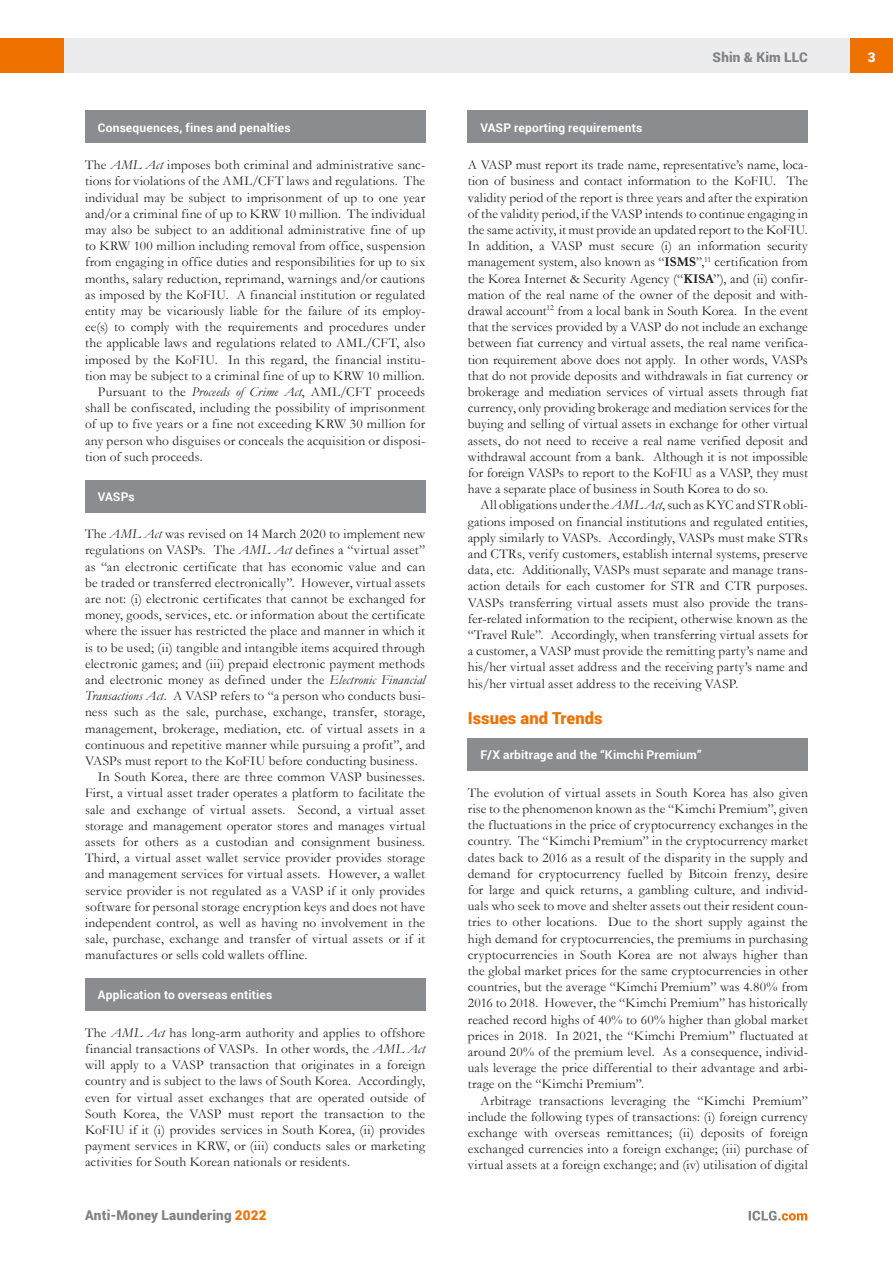
<style>
.page{position:relative;width:893px;height:1263px;background:#fff}
.page>*{position:absolute;margin:0;border:0;box-sizing:border-box;transform-origin:0 0}
.MS_Heading{font:900 16.5px "Roboto";letter-spacing:.005em;color:#ef7100}
.MS_Body_Text_-_First{font:13.5px/16.2px "Garamond";letter-spacing:.005em;color:#231f20;text-align:justify}
.MS_Body_Text_-_Secon{font:13.5px/16.2px "Garamond";letter-spacing:.01em;color:#231f20;text-align:justify}
.t1{font:900 13.5px "Roboto";letter-spacing:.015em;color:#808285}
.t2{font:900 13.5px "Roboto";color:#fff}
.MS_-_Question{font:700 12px "Roboto";letter-spacing:.015em;color:#fff}
.MS_-_Question_follow{font:700 12px "Roboto";letter-spacing:.015em;color:#fff}
.s1{font-style:italic}
.s2{color:#ef7100}
.s3{font-weight:700}
</style>
<div class="page">
<div style="left:64px;top:38px;width:786px;height:34px;background:#ececee"></div>
<div style="left:850px;top:38px;width:43px;height:34px;background:#ef7100"></div>
<div style="left:0;top:38px;width:64px;height:34px;background:#ef7100"></div>
<svg style="left:749px;top:1211px;width:58px;height:9px"></svg>
<div style="left:468px;top:111px;width:340px;height:32px;background:#8a8c8f"></div>
<div style="left:468px;top:738px;width:340px;height:33px;background:#8a8c8f"></div>
<div style="left:85px;top:111px;width:340px;height:32px;background:#8a8c8f"></div>
<div style="left:85px;top:480px;width:340px;height:32px;background:#8a8c8f"></div>
<div style="left:85px;top:978px;width:340px;height:33px;background:#8a8c8f"></div>
<p class="MS_-_Question" style="left:98px;top:119px;width:194px">Consequences, fines and penalties</p>
<p class="MS_Body_Text_-_First" style="left:85px;top:156px;width:342px">The <span class="s1">AML Act</span> imposes both criminal and administrative sanc&shy;tions for violations of the AML/CFT laws and regulations. The individual may be subject to imprisonment of up to one year and/or a criminal fine of up to KRW 10 million. The individual may also be subject to an additional administrative fine of up to KRW 100 million including removal from office, suspension from engaging in office duties and responsibilities for up to six months, salary reduction, reprimand, warnings and/or cautions as imposed by the KoFIU. A financial institution or regulated entity may be vicariously liable for the failure of its employ&shy;ee(s) to comply with the requirements and procedures under the applicable laws and regulations related to AML/CFT, also imposed by the KoFIU. In this regard, the financial institu&shy;tion may be subject to a criminal fine of up to KRW 10 million.</p>
<p class="MS_Body_Text_-_Secon" style="left:85px;top:383px;width:342px;text-indent:13px">Pursuant to the <span class="s1">Proceeds of Crime Act</span>, AML/CFT proceeds shall be confiscated, including the possibility of imprisonment of up to five years or a fine not exceeding KRW 30 million for any person who disguises or conceals the acquisition or disposi&shy;tion of such proceeds.</p>
<p class="MS_-_Question" style="left:98px;top:488px;width:39px">VASPs</p>
<p class="MS_Body_Text_-_First" style="left:85px;top:525px;width:342px">The <span class="s1">AML Act</span> was revised on 14 March 2020 to implement new regulations on VASPs. The <span class="s1">AML Act</span> defines a “virtual asset” as “an electronic certificate that has economic value and can be traded or transferred electronically”. However, virtual assets are not: (i) electronic certificates that cannot be exchanged for money, goods, services, etc. or information about the certificate where the issuer has restricted the place and manner in which it is to be used; (ii) tangible and intangible items acquired through electronic games; and (iii) prepaid electronic payment methods and electronic money as defined under the <span class="s1">Electronic Financial Transactions Act</span>. A VASP refers to “a person who conducts busi&shy;ness such as the sale, purchase, exchange, transfer, storage, management, brokerage, mediation, etc. of virtual assets in a continuous and repetitive manner while pursuing a profit”, and VASPs must report to the KoFIU before conducting business.</p>
<p class="MS_Body_Text_-_Secon" style="left:85px;top:768px;width:342px;text-indent:13px">In South Korea, there are three common VASP businesses.<br>First, a virtual asset trader operates a platform to facilitate the sale and exchange of virtual assets. Second, a virtual asset storage and management operator stores and manages virtual assets for others as a custodian and consignment business.<br>Third, a virtual asset wallet service provider provides storage and management services for virtual assets. However, a wallet service provider is not regulated as a VASP if it only provides software for personal storage encryption keys and does not have independent control, as well as having no involvement in the sale, purchase, exchange and transfer of virtual assets or if it manufactures or sells cold wallets offline.</p>
<p class="MS_-_Question" style="left:98px;top:986px;width:176px">Application to overseas entities</p>
<p class="MS_Body_Text_-_First" style="left:85px;top:1024px;width:342px">The <span class="s1">AML Act</span> has long-arm authority and applies to offshore financial transactions of VASPs. In other words, the <span class="s1">AML Act </span>will apply to a VASP transaction that originates in a foreign country and is subject to the laws of South Korea. Accordingly, even for virtual asset exchanges that are operated outside of South Korea, the VASP must report the transaction to the KoFIU if it (i) provides services in South Korea, (ii) provides payment services in KRW, or (iii) conducts sales or marketing activities for South Korean nationals or residents.</p>
<p class="t1" style="left:85px;top:1206px;width:183px">Anti-Money Laundering <span class="s2">2022</span></p>
<p class="t1" style="left:713px;top:48px;width:97px">Shin &amp; Kim LLC</p>
<p class="t2" style="left:868px;top:48px;width:9px">3</p>
<p class="MS_-_Question" style="left:480px;top:119px;width:163px">VASP reporting requirements</p>
<p class="MS_Body_Text_-_First" style="left:468px;top:156px;width:342px">A VASP must report its trade name, representative’s name, loca&shy;tion of business and contact information to the KoFIU. The validity period of the report is three years and after the expiration of the validity period, if the VASP intends to continue engaging in the same activity, it must provide an updated report to the KoFIU.<br>In addition, a VASP must secure (i) an information security management system, also known as “<span class="s3">ISMS</span>”,<sup>11</sup> certification from the Korea Internet &amp; Security Agency (“<span class="s3">KISA</span>”), and (ii) confir&shy;mation of the real name of the owner of the deposit and with&shy;drawal account<sup>12</sup> from a local bank in South Korea. In the event that the services provided by a VASP do not include an exchange between fiat currency and virtual assets, the real name verifica&shy;tion requirement above does not apply. In other words, VASPs that do not provide deposits and withdrawals in fiat currency or brokerage and mediation services of virtual assets through fiat currency, only providing brokerage and mediation services for the buying and selling of virtual assets in exchange for other virtual assets, do not need to receive a real name verified deposit and withdrawal account from a bank. Although it is not impossible for foreign VASPs to report to the KoFIU as a VASP, they must have a separate place of business in South Korea to do so.</p>
<p class="MS_Body_Text_-_Secon" style="left:468px;top:497px;width:342px;text-indent:13px">All obligations under the <span class="s1">AML Act</span>, such as KYC and STR obli&shy;gations imposed on financial institutions and regulated entities, apply similarly to VASPs. Accordingly, VASPs must make STRs and CTRs, verify customers, establish internal systems, preserve data, etc. Additionally, VASPs must separate and manage trans&shy;action details for each customer for STR and CTR purposes.<br>VASPs transferring virtual assets must also provide the trans&shy;fer-related information to the recipient, otherwise known as the “Travel Rule”. Accordingly, when transferring virtual assets for a customer, a VASP must provide the remitting party’s name and his/her virtual asset address and the receiving party’s name and his/her virtual asset address to the receiving VASP.</p>
<p class="MS_Heading" style="left:468px;top:706px;width:136px">Issues and Trends</p>
<p class="MS_-_Question_follow" style="left:480px;top:746px;width:222px">F/X arbitrage and the “Kimchi Premium”</p>
<p class="MS_Body_Text_-_First" style="left:468px;top:784px;width:342px">The evolution of virtual assets in South Korea has also given rise to the phenomenon known as the “Kimchi Premium”, given the fluctuations in the price of cryptocurrency exchanges in the country. The “Kimchi Premium” in the cryptocurrency market dates back to 2016 as a result of the disparity in the supply and demand for cryptocurrency fuelled by Bitcoin frenzy, desire for large and quick returns, a gambling culture, and individ&shy;uals who seek to move and shelter assets out their resident coun&shy;tries to other locations. Due to the short supply against the high demand for cryptocurrencies, the premiums in purchasing cryptocurrencies in South Korea are not always higher than the global market prices for the same cryptocurrencies in other countries, but the average “Kimchi Premium” was 4.80% from 2016 to 2018. However, the “Kimchi Premium” has historically reached record highs of 40% to 60% higher than global market prices in 2018. In 2021, the “Kimchi Premium” fluctuated at around 20% of the premium level. As a consequence, individ&shy;uals leverage the price differential to their advantage and arbi&shy;trage on the “Kimchi Premium”.</p>
<p class="MS_Body_Text_-_Secon" style="left:468px;top:1092px;width:342px;text-indent:13px">Arbitrage transactions leveraging the “Kimchi Premium” include the following types of transactions: (i) foreign currency exchange with overseas remittances; (ii) deposits of foreign exchanged currencies into a foreign exchange; (iii) purchase of virtual assets at a foreign exchange; and (iv) utilisation of digital</p>
</div>
